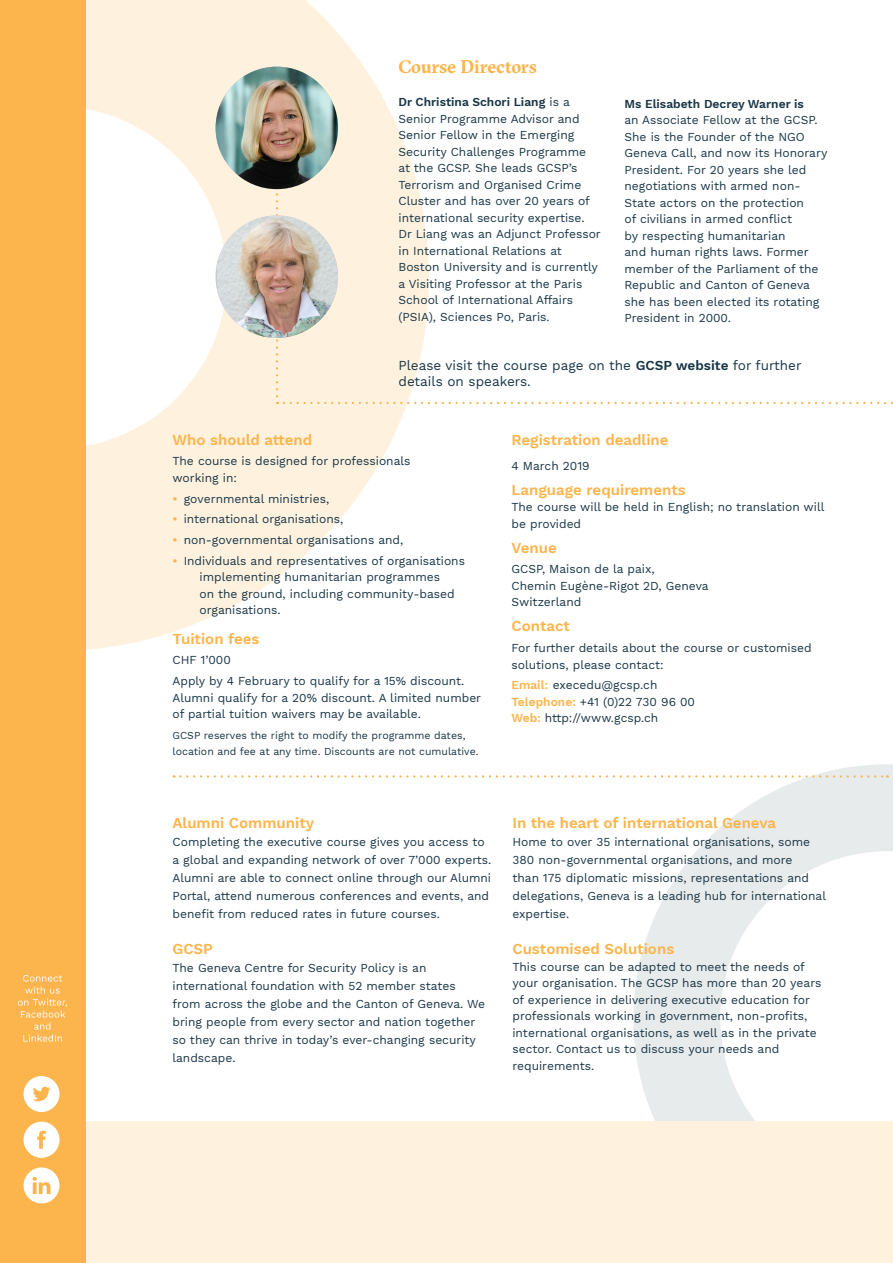
<style>
.page{position:relative;width:893px;height:1263px;background:#fff}
.page>*{position:absolute;margin:0;border:0;box-sizing:border-box;transform-origin:0 0}
.Course_Director_Head{font:700 18px "GT Sectra";letter-spacing:-.005em;color:#fcb54c}
.Body_copy{font:600 15px "Work Sans";color:#fcb54c}
.Sub-heads_yellow{font:600 15px "Work Sans";color:#fcb54c}
.Course_Director_Expe{font:13.5px/16.5px "Work Sans";color:#183545}
.BODY_COPY{font:12px/16.5px "Work Sans";color:#183545}
.Body_copy-2{font:12px/16.5px "Work Sans";color:#183545}
.Sub-heads_yellow-2{font:12px/18px "Work Sans";color:#183545}
.Course_Director_Expe-2{font:12px/16.5px "Work Sans";color:#183545}
.Body_copy-3{font:10.5px/16.5px "Work Sans";color:#183545}
.s1{font-weight:600}
.s2{font-weight:600;color:#fcb54c}
</style>
<div class="page">
<svg style="left:85px;top:0;width:344px;height:651px"></svg>
<svg style="left:633px;top:764px;width:260px;height:358px"></svg>
<div style="left:0;top:1122px;width:893px;height:141px;background:#fef2df"></div>
<div style="left:0;top:0;width:85px;height:1263px;background:#fcb54c"></div>
<svg style="left:18px;top:975px;width:49px;height:66px"></svg>
<svg style="left:276px;top:189px;width:2px;height:215px"></svg>
<svg style="left:284px;top:402px;width:609px;height:2px"></svg>
<svg style="left:174px;top:775px;width:714px;height:2px"></svg>
<svg style="left:24px;top:1076px;width:36px;height:36px"></svg>
<svg style="left:24px;top:1122px;width:36px;height:36px"></svg>
<svg style="left:24px;top:1167px;width:36px;height:36px"></svg>
<img style="left:217px;top:215px;width:121px;height:123px">
<img style="left:216px;top:67px;width:122px;height:122px;border-radius:61px">
<p class="Course_Director_Head" style="left:398px;top:56px;width:140px">Course Directors</p>
<p class="BODY_COPY" style="left:398px;top:94px;width:204px"><span class="s1">Dr Christina Schori Liang</span> is a<br>Senior Programme Advisor and<br>Senior Fellow in the Emerging<br>Security Challenges Programme<br>at the GCSP. She leads GCSP’s<br>Terrorism and Organised Crime<br>Cluster and has over 20 years of international security expertise.<br>Dr Liang was an Adjunct Professor in International Relations at<br>Boston University and is currently a Visiting Professor at the Paris<br>School of International Affairs (PSIA), Sciences Po, Paris.</p>
<p class="Course_Director_Expe-2" style="left:624px;top:96px;width:204px"><span class="s1">Ms Elisabeth Decrey Warner is<br></span>an Associate Fellow at the GCSP.<br>She is the Founder of the NGO<br>Geneva Call, and now its Honorary<br>President. For 20 years she led negotiations with armed non-<br>State actors on the protection<br>of civilians in armed conflict<br>by respecting humanitarian<br>and human rights laws. Former member of the Parliament of the<br>Republic and Canton of Geneva she has been elected its rotating<br>President in 2000.</p>
<p class="Course_Director_Expe" style="left:398px;top:357px;width:405px">Please visit the course page on the <span class="s1">GCSP website</span> for further details on speakers.</p>
<p class="Sub-heads_yellow" style="left:173px;top:431px;width:141px">Who should attend</p>
<p class="Body_copy-2" style="left:173px;top:453px;width:239px">The course is designed for professionals</p>
<p class="Body_copy-2" style="left:173px;top:470px;width:66px">working in:</p>
<p class="BODY_COPY" style="left:173px;top:491px;width:158px"><span class="s2">•</span> governmental ministries,</p>
<p class="BODY_COPY" style="left:173px;top:511px;width:172px"><span class="s2">•</span> international organisations,</p>
<p class="BODY_COPY" style="left:173px;top:532px;width:232px"><span class="s2">•</span> non-governmental organisations and,</p>
<p class="BODY_COPY" style="left:200px;top:553px;width:267px;text-indent:-27px"><span class="s2">•</span> Individuals and representatives of organisations implementing humanitarian programmes<br>on the ground, including community-based organisations.</p>
<p class="Sub-heads_yellow" style="left:173px;top:630px;width:88px">Tuition fees</p>
<p class="Body_copy-2" style="left:173px;top:652px;width:60px">CHF 1’000</p>
<p class="Body_copy-2" style="left:173px;top:673px;width:310px">Apply by 4 February to qualify for a 15% discount.<br>Alumni qualify for a 20% discount. A limited number of partial tuition waivers may be available.</p>
<p class="Body_copy-3" style="left:173px;top:727px;width:308px">GCSP reserves the right to modify the programme dates, location and fee at any time. Discounts are not cumulative.</p>
<p class="Body_copy" style="left:511px;top:431px;width:159px">Registration deadline</p>
<p class="Body_copy-2" style="left:511px;top:458px;width:80px">4 March 2019</p>
<p class="Body_copy" style="left:511px;top:481px;width:176px">Language requirements</p>
<p class="Body_copy-2" style="left:511px;top:499px;width:314px">The course will be held in English; no translation will be provided</p>
<p class="Sub-heads_yellow" style="left:511px;top:539px;width:47px">Venue</p>
<p class="Body_copy-2" style="left:511px;top:561px;width:199px">GCSP, Maison de la paix,<br>Chemin Eugène-Rigot 2D, Geneva</p>
<p class="Body_copy-2" style="left:511px;top:594px;width:71px">Switzerland</p>
<p class="Sub-heads_yellow" style="left:511px;top:617px;width:60px">Contact</p>
<p class="Body_copy-2" style="left:511px;top:640px;width:302px">For further details about the course or customised solutions, please contact:</p>
<p class="Body_copy-2" style="left:511px;top:677px;width:147px"><span class="s2">Email:</span> execedu@gcsp.ch</p>
<p class="Sub-heads_yellow-2" style="left:511px;top:693px;width:185px"><span class="s2">Telephone:</span> +41 (0)22 730 96 00</p>
<p class="Sub-heads_yellow-2" style="left:511px;top:710px;width:148px"><span class="s2">Web:</span> http://www.gcsp.ch</p>
<p class="Sub-heads_yellow" style="left:173px;top:814px;width:143px">Alumni Community</p>
<p class="Sub-heads_yellow-2" style="left:173px;top:833px;width:320px">Completing the executive course gives you access to a global and expanding network of over 7’000 experts.<br>Alumni are able to connect online through our Alumni Portal, attend numerous conferences and events, and benefit from reduced rates in future courses.</p>
<p class="Sub-heads_yellow" style="left:173px;top:940px;width:42px">GCSP</p>
<p class="Sub-heads_yellow-2" style="left:173px;top:959px;width:314px">The Geneva Centre for Security Policy is an international foundation with 52 member states from across the globe and the Canton of Geneva. We bring people from every sector and nation together so they can thrive in today’s ever-changing security landscape.</p>
<p class="Body_copy" style="left:512px;top:814px;width:265px">In the heart of international Geneva</p>
<p class="Body_copy-2" style="left:512px;top:833px;width:315px;line-height:18px">Home to over 35 international organisations, some 380 non-governmental organisations, and more<br>than 175 diplomatic missions, representations and delegations, Geneva is a leading hub for international expertise.</p>
<p class="Body_copy" style="left:512px;top:940px;width:163px">Customised Solutions</p>
<p class="BODY_COPY" style="left:512px;top:959px;width:310px">This course can be adapted to meet the needs of your organisation. The GCSP has more than 20 years of experience in delivering executive education for professionals working in government, non-profits, international organisations, as well as in the private sector. Contact us to discuss your needs and requirements.</p>
</div>
